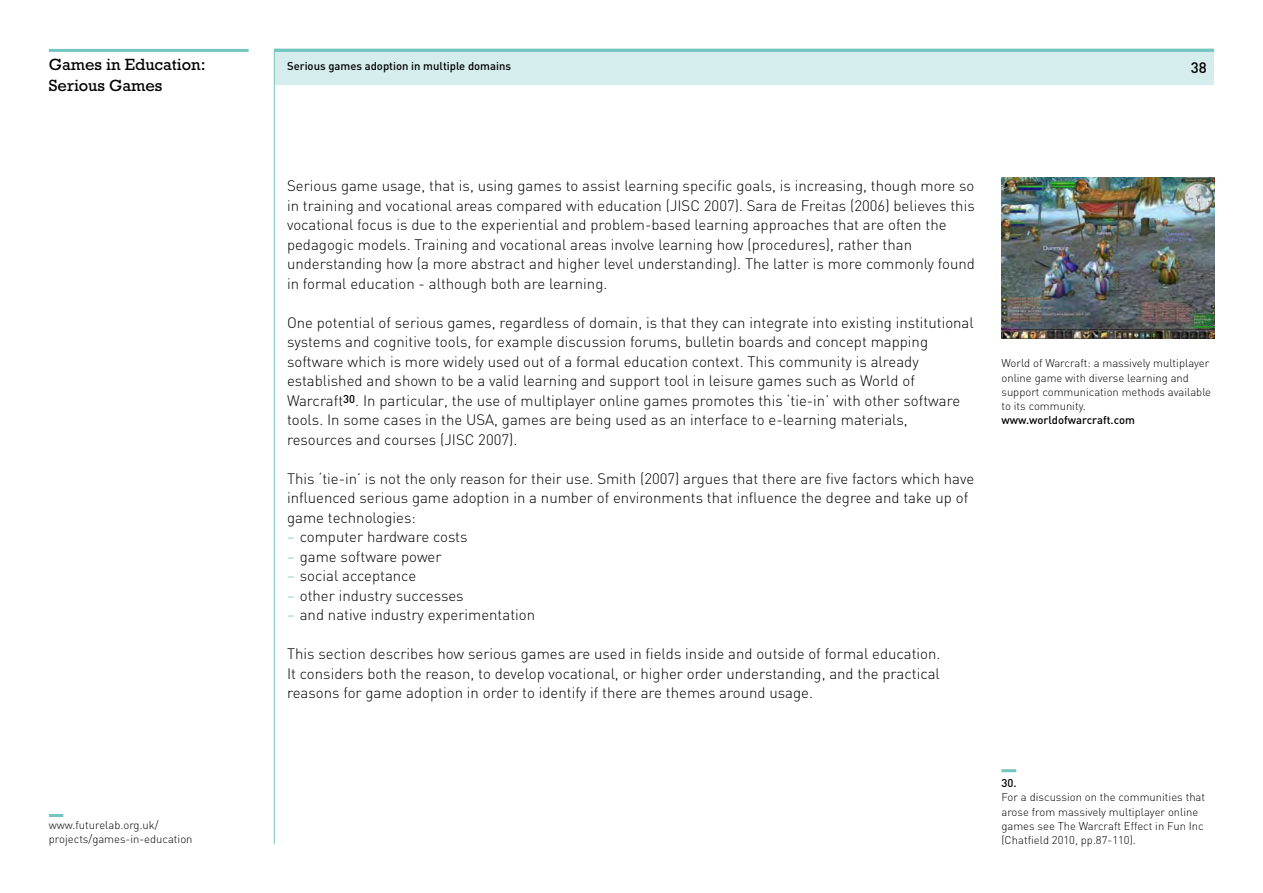
<style>
.page{position:relative;width:1263px;height:893px;background:#fff}
.page>*{position:absolute;margin:0;border:0;box-sizing:border-box;transform-origin:0 0}
.t1{font:16.5px "M Rockwell";color:#000}
.t2{font:300 15px/19.5px "DIN";color:#000}
.t3{font:500 15px "DIN";color:#000}
.t4{font:300 11.25px/14.2px "DIN";color:#000}
.t5{font:500 11.25px "DIN";color:#000}
.s1{color:#74c4bf}
.s2{font-weight:500}
</style>
<div class="page">
<div style="left:274px;top:49px;width:940px;height:36px;background:#d5edec"></div>
<hr style="left:274px;top:49px;width:1px;height:795px;background:#74c4bf">
<hr style="left:49px;top:49px;width:200px;height:3px;background:#74c4bf">
<hr style="left:49px;top:814px;width:14px;height:3px;background:#74c4bf">
<hr style="left:1001px;top:769px;width:15px;height:3px;background:#74c4bf">
<hr style="left:274px;top:49px;width:940px;height:3px;background:#74c4bf">
<img style="left:1001px;top:178px;width:213px;height:160px">
<p class="t1" style="left:49px;top:55px;width:158px">Games in Education:</p>
<p class="t5" style="left:287px;top:59px;width:226px">Serious games adoption in multiple domains</p>
<p class="t3" style="left:1191px;top:58px;width:17px">38</p>
<p class="t1" style="left:49px;top:76px;width:115px">Serious Games</p>
<p class="t4" style="left:49px;top:818px;width:145px">www.futurelab.org.uk/ projects/games-in-education</p>
<p class="t2" style="left:287px;top:176px;width:689px">Serious game usage, that is, using games to assist learning specific goals, is increasing, though more so in training and vocational areas compared with education (JiSC 2007). Sara de Freitas (2006) believes this vocational focus is due to the experiential and problem-based learning approaches that are often the pedagogic models. training and vocational areas involve learning how (procedures), rather than understanding how (a more abstract and higher level understanding). the latter is more commonly found in formal education - although both are learning.</p>
<p class="t2" style="left:287px;top:313px;width:688px">One potential of serious games, regardless of domain, is that they can integrate into existing institutional systems and cognitive tools, for example discussion forums, bulletin boards and concept mapping software which is more widely used out of a formal education context. this community is already established and shown to be a valid learning and support tool in leisure games such as world of warcraft<sup>30</sup>. in particular, the use of multiplayer online games promotes this ‘tie-in’ with other software tools. in some cases in the uSA, games are being used as an interface to e-learning materials, resources and courses (JiSC 2007).</p>
<p class="t2" style="left:287px;top:469px;width:689px">this ‘tie-in’ is not the only reason for their use. Smith (2007) argues that there are five factors which have influenced serious game adoption in a number of environments that influence the degree and take up of game technologies:<br><span class="s1">−</span> computer hardware costs<br><span class="s1">−</span> game software power<br><span class="s1">−</span> social acceptance<br><span class="s1">−</span> other industry successes<br><span class="s1">−</span> and native industry experimentation</p>
<p class="t2" style="left:287px;top:644px;width:655px;text-align:justify">this section describes how serious games are used in fields inside and outside of formal education. it considers both the reason, to develop vocational, or higher order understanding, and the practical reasons for game adoption in order to identify if there are themes around usage.</p>
<p class="t4" style="left:1001px;top:356px;width:211px">world of warcraft: a massively multiplayer online game with diverse learning and support communication methods available to its community. <span class="s2">www.worldofwarcraft.com</span></p>
<p class="t4" style="left:1001px;top:776px;width:205px"><span class="s2">30.<br></span>For a discussion on the communities that arose from massively multiplayer online games see the warcraft effect in Fun inc (Chatfield 2010, pp.87-110).</p>
</div>
